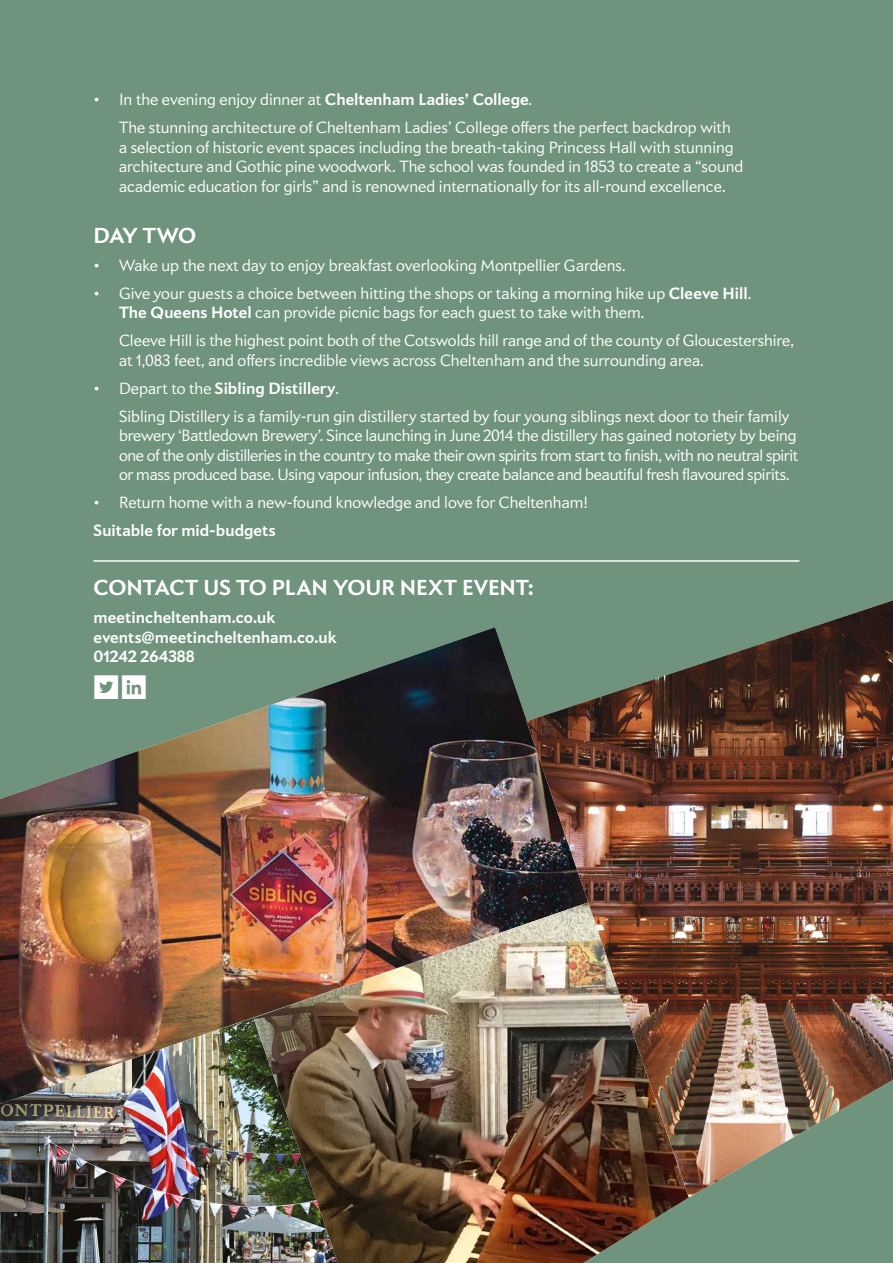
<style>
.page{position:relative;width:893px;height:1263px;background:#70937d}
.page>*{position:absolute;margin:0;border:0;box-sizing:border-box;transform-origin:0 0}
.Sub_heading{font:700 21px "Apres";color:#fff}
.Body_text{font:21px "Social Shapes";color:#fff}
.Body_text-2{font:300 15.75px/19.5px "Apres";color:#fff}
.Bullet_text{font:300 15.75px/19.5px "Apres";color:#fff}
.Body_text-3{font:700 15.75px "Apres";color:#fff}
.Bullet_text-2{font:700 15.75px "Apres";color:#fff}
.s1{font-weight:700}
.s2{font-weight:300}
</style>
<div class="page">
<hr style="left:94px;top:560px;width:705px;height:2px;background:#fff">
<img style="left:0;top:627px;width:526px;height:390px">
<img style="left:0;top:1017px;width:253px;height:246px">
<img style="left:253px;top:902px;width:436px;height:361px">
<img style="left:526px;top:600px;width:367px;height:595px">
<p class="Body_text-2" style="left:94px;top:90px;width:440px">• In the evening enjoy dinner at <span class="s1">Cheltenham Ladies’ College</span>.</p>
<p class="Body_text-2" style="left:119px;top:118px;width:626px">The stunning architecture of Cheltenham Ladies’ College offers the perfect backdrop with<br>a selection of historic event spaces including the breath-taking Princess Hall with stunning architecture and Gothic pine woodwork. The school was founded in 1853 to create a “sound academic education for girls” and is renowned internationally for its all-round excellence.</p>
<p class="Sub_heading" style="left:94px;top:222px;width:104px">DAY TWO</p>
<p class="Bullet_text" style="left:94px;top:255px;width:533px">• Wake up the next day to enjoy breakfast overlooking Montpellier Gardens.</p>
<p class="Bullet_text" style="left:119px;top:283px;width:634px;text-indent:-26px">• Give your guests a choice between hitting the shops or taking a morning hike up <span class="s1">Cleeve Hill</span>.<br><span class="s1">The Queens Hotel</span> can provide picnic bags for each guest to take with them.</p>
<p class="Body_text-2" style="left:119px;top:331px;width:676px">Cleeve Hill is the highest point both of the Cotswolds hill range and of the county of Gloucestershire, at 1,083 feet, and offers incredible views across Cheltenham and the surrounding area.</p>
<p class="Bullet_text-2" style="left:94px;top:378px;width:247px"><span class="s2">• Depart to the</span> Sibling Distillery<span class="s2">.</span></p>
<p class="Body_text-2" style="left:119px;top:406px;width:681px">Sibling Distillery is a family-run gin distillery started by four young siblings next door to their family brewery ‘Battledown Brewery’. Since launching in June 2014 the distillery has gained notoriety by being one of the only distilleries in the country to make their own spirits from start to finish, with no neutral spirit or mass produced base. Using vapour infusion, they create balance and beautiful fresh flavoured spirits.</p>
<p class="Bullet_text" style="left:94px;top:493px;width:496px">• Return home with a new-found knowledge and love for Cheltenham!</p>
<p class="Bullet_text-2" style="left:94px;top:521px;width:184px">Suitable for mid-budgets</p>
<p class="Sub_heading" style="left:94px;top:575px;width:442px">CONTACT US TO PLAN YOUR NEXT EVENT:</p>
<p class="Body_text-3" style="left:94px;top:608px;width:183px">meetincheltenham.co.uk</p>
<p class="Body_text-3" style="left:94px;top:627px;width:244px">events@meetincheltenham.co.uk</p>
<p class="Body_text-3" style="left:94px;top:647px;width:103px">01242 264388</p>
<p class="Body_text" style="left:94px;top:679px;width:55px">Ôi</p>
</div>
